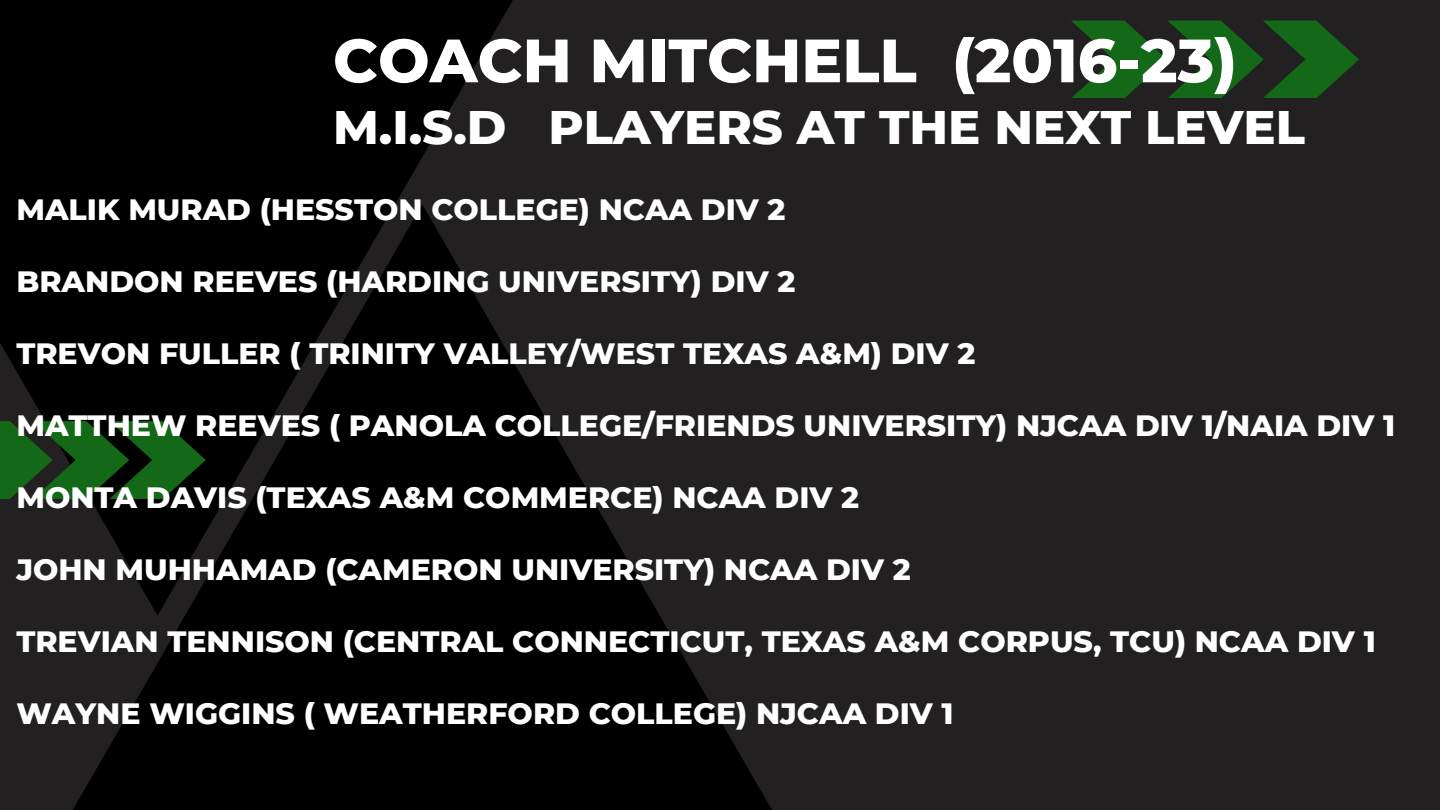
<style>
.page{position:relative;width:1440px;height:810px;background:#222020}
.page>*{position:absolute;margin:0;border:0;box-sizing:border-box;transform-origin:0 0}
.t1{font:800 61px "Montserrat";color:#fff}
.t2{font:800 48px "Montserrat";color:#fff}
.t3{font:800 30px "Montserrat";color:#fff}
</style>
<div class="page">
<svg style="left:73px;top:386px;width:699px;height:424px;fill:#000"></svg>
<svg style="left:0;top:0;width:527px;height:616px;fill:#000"></svg>
<svg style="left:1071px;top:21px;width:288px;height:77px"></svg>
<svg style="left:0;top:421px;width:33px;height:78px;fill:#136917"></svg>
<svg style="left:33px;top:421px;width:173px;height:78px;background:#0f4611"></svg>
<p class="t1" style="left:333px;top:23px;width:905px">COACH MITCHELL (2016-23)</p>
<p class="t2" style="left:333px;top:97px;width:974px">M.I.S.D PLAYERS AT THE NEXT LEVEL</p>
<p class="t3" style="left:16px;top:191px;width:771px">MALIK MURAD (HESSTON COLLEGE) NCAA DIV 2</p>
<p class="t3" style="left:16px;top:263px;width:781px">BRANDON REEVES (HARDING UNIVERSITY) DIV 2</p>
<p class="t3" style="left:16px;top:335px;width:961px">TREVON FULLER ( TRINITY VALLEY/WEST TEXAS A&amp;M) DIV 2</p>
<p class="t3" style="left:16px;top:407px;width:1380px">MATTHEW REEVES ( PANOLA COLLEGE/FRIENDS UNIVERSITY) NJCAA DIV 1/NAIA DIV 1</p>
<p class="t3" style="left:16px;top:479px;width:844px">MONTA DAVIS (TEXAS A&amp;M COMMERCE) NCAA DIV 2</p>
<p class="t3" style="left:16px;top:551px;width:896px">JOHN MUHHAMAD (CAMERON UNIVERSITY) NCAA DIV 2</p>
<p class="t3" style="left:16px;top:623px;width:1361px">TREVIAN TENNISON (CENTRAL CONNECTICUT, TEXAS A&amp;M CORPUS, TCU) NCAA DIV 1</p>
<p class="t3" style="left:16px;top:695px;width:939px">WAYNE WIGGINS ( WEATHERFORD COLLEGE) NJCAA DIV 1</p>
</div>
